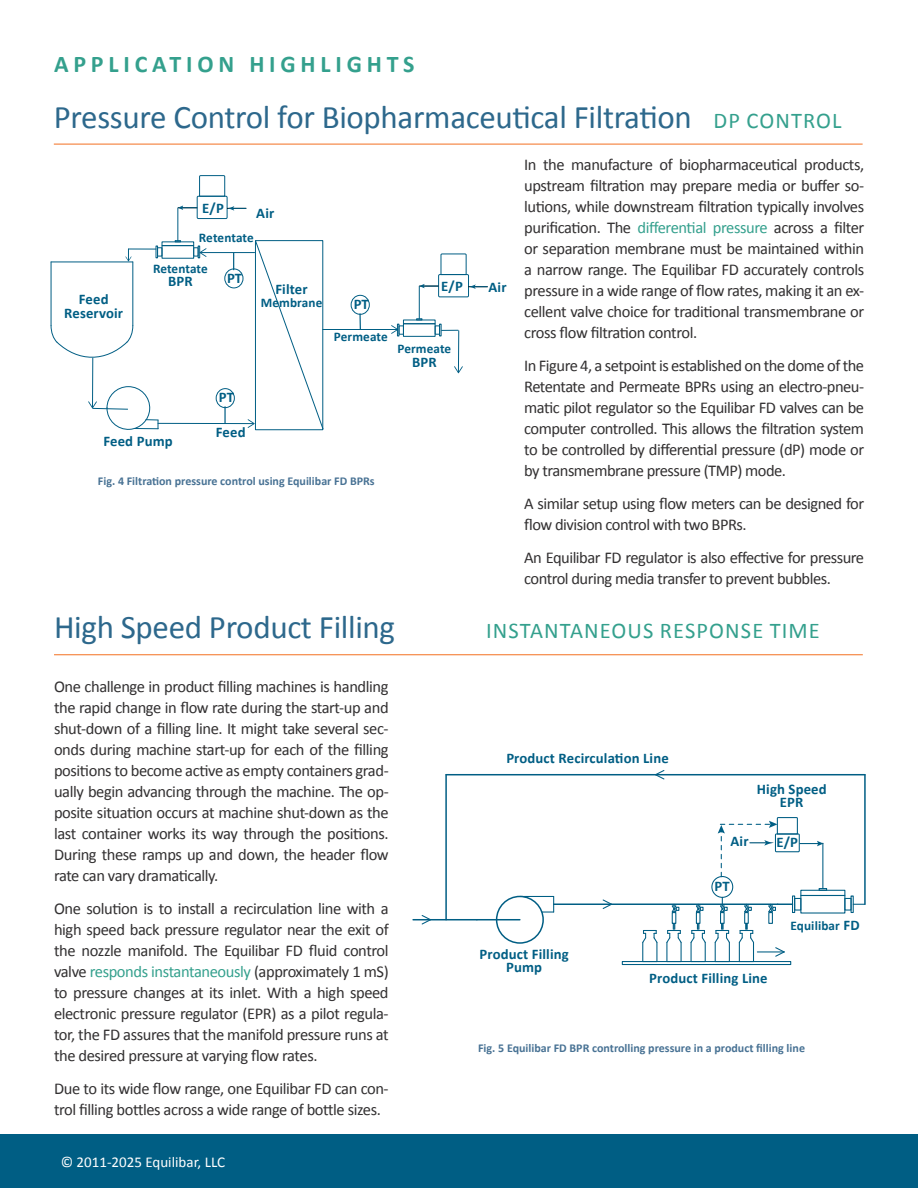
<style>
.page{position:relative;width:918px;height:1188px;background:#fff}
.page>*{position:absolute;margin:0;border:0;box-sizing:border-box;transform-origin:0 0}
.t1{font:33px "Calibri";letter-spacing:-.01em;color:#2d688c}
.t2{font:700 24px "Calibri";letter-spacing:.2em;color:#34a08d}
.t3{font:22.5px "Calibri";letter-spacing:.05em;color:#34a08d}
.t4{font:16.5px/21px "Calibri";letter-spacing:-.03em;color:#323031;text-align:justify}
.t5{font:15px "Calibri";color:#fff}
.t6{font:700 14.7px/13.2px "Calibri";letter-spacing:.01em;color:#005e84;text-align:center}
.t7{font:700 13.2px "Calibri";letter-spacing:.01em;color:#005e84}
.t8{font:700 12px "Calibri";color:#487294}
.s1{font-size:22.5px;color:#34a08d}
.s2{color:#34a08d}
.s3{font-size:14.7px}
</style>
<div class="page">
<div style="left:0;top:1134px;width:918px;height:54px;background:#005e84"></div>
<hr style="left:54px;top:144px;width:809px;height:1px;background:#f37021">
<hr style="left:323px;top:329px;width:74px;height:1px;background:#005e84">
<svg style="left:50px;top:325px;width:84px;height:37px"></svg>
<hr style="left:132px;top:262px;width:1px;height:64px;background:#005e84">
<hr style="left:51px;top:262px;width:82px;height:1px;background:#005e84">
<hr style="left:51px;top:262px;width:1px;height:64px;background:#005e84">
<hr style="left:92px;top:358px;width:1px;height:49px;background:#005e84">
<hr style="left:158px;top:423px;width:96px;height:1px;background:#005e84">
<div style="left:197px;top:196px;width:31px;height:23px;border:1px solid #005e84"></div>
<svg style="left:199px;top:175px;width:27px;height:22px"></svg>
<svg style="left:178px;top:206px;width:19px;height:4px"></svg>
<svg style="left:227px;top:206px;width:19px;height:5px"></svg>
<div style="left:438px;top:274px;width:31px;height:23px;border:1px solid #005e84"></div>
<svg style="left:440px;top:253px;width:27px;height:22px"></svg>
<svg style="left:419px;top:284px;width:20px;height:4px"></svg>
<svg style="left:468px;top:284px;width:20px;height:5px"></svg>
<div style="left:162px;top:241px;width:32px;height:5px;border:1px solid #005e84"></div>
<div style="left:193px;top:247px;width:6px;height:10px;border:1px solid #005e84"></div>
<hr style="left:177px;top:208px;width:1px;height:33px;background:#005e84">
<div style="left:403px;top:323px;width:33px;height:14px;border:1px solid #005e84"></div>
<div style="left:403px;top:320px;width:33px;height:4px;border:1px solid #005e84"></div>
<div style="left:399px;top:325px;width:5px;height:10px;border:1px solid #005e84"></div>
<svg style="left:391px;top:324px;width:8px;height:12px"></svg>
<div style="left:435px;top:325px;width:5px;height:10px;border:1px solid #005e84"></div>
<hr style="left:419px;top:286px;width:1px;height:33px;background:#005e84">
<hr style="left:201px;top:252px;width:54px;height:1px;background:#005e84">
<svg style="left:198px;top:246px;width:9px;height:12px"></svg>
<svg style="left:125px;top:246px;width:33px;height:15px"></svg>
<svg style="left:439px;top:324px;width:19px;height:12px"></svg>
<hr style="left:458px;top:331px;width:1px;height:41px;background:#005e84">
<svg style="left:454px;top:366px;width:9px;height:7px"></svg>
<div style="left:216px;top:388px;width:19px;height:20px;border:1px solid #005e84;border-radius:50%"></div>
<svg style="left:224px;top:406px;width:2px;height:17px"></svg>
<div style="left:224px;top:268px;width:19px;height:20px;border:1px solid #005e84;border-radius:50%"></div>
<svg style="left:233px;top:253px;width:1px;height:17px"></svg>
<div style="left:351px;top:295px;width:19px;height:20px;border:1px solid #005e84;border-radius:50%"></div>
<svg style="left:359px;top:313px;width:2px;height:16px"></svg>
<svg style="left:88px;top:386px;width:71px;height:44px"></svg>
<svg style="left:248px;top:240px;width:76px;height:190px"></svg>
<hr style="left:54px;top:654px;width:809px;height:1px;background:#f37021">
<svg style="left:642px;top:930px;width:16px;height:31px"></svg>
<div style="left:672px;top:912px;width:4px;height:12px;border:1px solid #005e84"></div>
<svg style="left:666px;top:923px;width:16px;height:38px"></svg>
<div style="left:696px;top:912px;width:4px;height:12px;border:1px solid #005e84"></div>
<svg style="left:690px;top:923px;width:16px;height:38px"></svg>
<div style="left:720px;top:912px;width:5px;height:12px;border:1px solid #005e84"></div>
<svg style="left:714px;top:923px;width:16px;height:38px"></svg>
<div style="left:744px;top:912px;width:5px;height:12px;border:1px solid #005e84"></div>
<div style="left:768px;top:912px;width:5px;height:12px;border:1px solid #005e84"></div>
<div style="left:622px;top:961px;width:169px;height:4px;border:1px solid #005e84"></div>
<svg style="left:738px;top:923px;width:48px;height:39px"></svg>
<hr style="left:477px;top:919px;width:43px;height:1px;background:#005e84">
<div style="left:496px;top:896px;width:48px;height:48px;border:2px solid #005e84;border-radius:50%"></div>
<hr style="left:520px;top:896px;width:34px;height:1px;background:#005e84">
<svg style="left:542px;top:897px;width:12px;height:16px"></svg>
<hr style="left:554px;top:904px;width:224px;height:1px;background:#005e84">
<div style="left:711px;top:876px;width:22px;height:22px;border:1px solid #005e84;border-radius:50%"></div>
<svg style="left:671px;top:905px;width:8px;height:8px"></svg>
<svg style="left:695px;top:905px;width:9px;height:8px"></svg>
<svg style="left:719px;top:897px;width:9px;height:16px"></svg>
<svg style="left:744px;top:905px;width:8px;height:8px"></svg>
<svg style="left:768px;top:904px;width:24px;height:9px"></svg>
<div style="left:800px;top:890px;width:45px;height:6px;border:1px solid #005e84"></div>
<div style="left:794px;top:898px;width:7px;height:13px;border:1px solid #005e84"></div>
<div style="left:792px;top:895px;width:3px;height:18px;border:1px solid #005e84"></div>
<div style="left:844px;top:898px;width:8px;height:13px;border:1px solid #005e84"></div>
<div style="left:851px;top:895px;width:3px;height:18px;border:1px solid #005e84"></div>
<svg style="left:819px;top:888px;width:8px;height:3px"></svg>
<svg style="left:853px;top:904px;width:12px;height:1px"></svg>
<hr style="left:864px;top:775px;width:2px;height:129px;background:#005e84">
<hr style="left:446px;top:774px;width:419px;height:1px;background:#005e84">
<hr style="left:445px;top:775px;width:2px;height:145px;background:#005e84">
<hr style="left:413px;top:919px;width:64px;height:1px;background:#005e84">
<hr style="left:822px;top:843px;width:1px;height:46px;background:#005e84">
<svg style="left:602px;top:899px;width:11px;height:10px"></svg>
<svg style="left:421px;top:915px;width:11px;height:10px"></svg>
<svg style="left:654px;top:770px;width:11px;height:10px"></svg>
<svg style="left:718px;top:817px;width:106px;height:60px"></svg>
<h2 class="t2" style="left:54px;top:49px;width:362px">APPLICATION HIGHLIGHTS</h2>
<h1 class="t1" style="left:54px;top:96px;width:789px">Pressure Control for Biopharmaceutical Filtration <span class="s1">DP CONTROL</span></h1>
<p class="t6" style="left:64px;top:293px;width:60px">Feed<br>Reservoir</p>
<p class="t6" style="left:202px;top:202px;width:23px">E/P</p>
<p class="t6" style="left:256px;top:207px;width:20px">Air</p>
<p class="t7" style="left:199px;top:229px;width:56px">Retentate</p>
<p class="t7" style="left:153px;top:260px;width:56px">Retentate</p>
<p class="t6" style="left:168px;top:275px;width:26px">BPR</p>
<p class="t6" style="left:227px;top:272px;width:17px">PT</p>
<p class="t6" style="left:275px;top:283px;width:34px">Filter</p>
<p class="t7" style="left:261px;top:294px;width:63px">Membrane</p>
<p class="t6" style="left:219px;top:391px;width:17px">PT</p>
<p class="t6" style="left:103px;top:435px;width:71px">Feed Pump</p>
<p class="t6" style="left:216px;top:426px;width:31px">Feed</p>
<p class="t6" style="left:354px;top:298px;width:17px">PT</p>
<p class="t7" style="left:334px;top:328px;width:55px">Permeate</p>
<p class="t6" style="left:441px;top:280px;width:23px">E/P</p>
<p class="t7" style="left:397px;top:341px;width:55px">Permeate</p>
<p class="t6" style="left:412px;top:355px;width:26px">BPR</p>
<p class="t8" style="left:98px;top:473px;width:278px">Fig. 4 Filtration pressure control using Equilibar FD BPRs</p>
<p class="t6" style="left:489px;top:280px;width:20px">Air</p>
<p class="t4" style="left:524px;top:154px;width:342px">In the manufacture of biopharmaceutical products, upstream filtration may prepare media or buffer so&shy;lutions, while downstream filtration typically involves purification. The <span class="s2">differential pressure</span> across a filter or separation membrane must be maintained within a narrow range. The Equilibar FD accurately controls pressure in a wide range of flow rates, making it an ex&shy;cellent valve choice for traditional transmembrane or cross flow filtration control.</p>
<p class="t4" style="left:524px;top:355px;width:342px">In Figure 4, a setpoint is established on the dome of the Retentate and Permeate BPRs using an electro-pneu&shy;matic pilot regulator so the Equilibar FD valves can be computer controlled. This allows the filtration system to be controlled by differential pressure (dP) mode or by transmembrane pressure (TMP) mode.</p>
<p class="t4" style="left:524px;top:493px;width:342px">A similar setup using flow meters can be designed for flow division control with two BPRs.</p>
<p class="t4" style="left:524px;top:547px;width:342px">An Equilibar FD regulator is also effective for pressure control during media transfer to prevent bubbles.</p>
<h1 class="t1" style="left:54px;top:606px;width:343px">High Speed Product Filling</h1>
<h3 class="t3" style="left:486px;top:616px;width:335px">INSTANTANEOUS RESPONSE TIME</h3>
<p class="t4" style="left:54px;top:676px;width:336px">One challenge in product filling machines is handling the rapid change in flow rate during the start-up and shut-down of a filling line. It might take several sec&shy;onds during machine start-up for each of the filling positions to become active as empty containers grad&shy;ually begin advancing through the machine. The op&shy;posite situation occurs at machine shut-down as the last container works its way through the positions.<br>During these ramps up and down, the header flow rate can vary dramatically.</p>
<p class="t4" style="left:54px;top:898px;width:336px">One solution is to install a recirculation line with a high speed back pressure regulator near the exit of the nozzle manifold. The Equilibar FD fluid control valve <span class="s2">responds instantaneously</span> (approximately 1 mS) to pressure changes at its inlet. With a high speed electronic pressure regulator (EPR) as a pilot regula&shy;tor, the FD assures that the manifold pressure runs at the desired pressure at varying flow rates.</p>
<p class="t4" style="left:54px;top:1079px;width:336px">Due to its wide flow range, one Equilibar FD can con&shy;trol filling bottles across a wide range of bottle sizes.</p>
<p class="t5" style="left:61px;top:1152px;width:166px">© 2011-2025 Equilibar, LLC</p>
<p class="t6" style="left:506px;top:752px;width:164px">Product Recirculation Line</p>
<p class="t6" style="left:757px;top:782px;width:71px">High Speed<br>EPR</p>
<p class="t6" style="left:731px;top:834px;width:20px">Air</p>
<p class="t6" style="left:776px;top:835px;width:23px">E/P</p>
<p class="t6" style="left:715px;top:880px;width:17px">PT</p>
<p class="t7" style="left:790px;top:917px;width:71px">Equilibar <span class="s3">FD</span></p>
<p class="t6" style="left:480px;top:948px;width:91px">Product Filling<br>Pump</p>
<p class="t6" style="left:649px;top:971px;width:120px">Product Filling Line</p>
<p class="t8" style="left:478px;top:1040px;width:328px">Fig. 5 Equilibar FD BPR controlling pressure in a product filling line</p>
</div>
